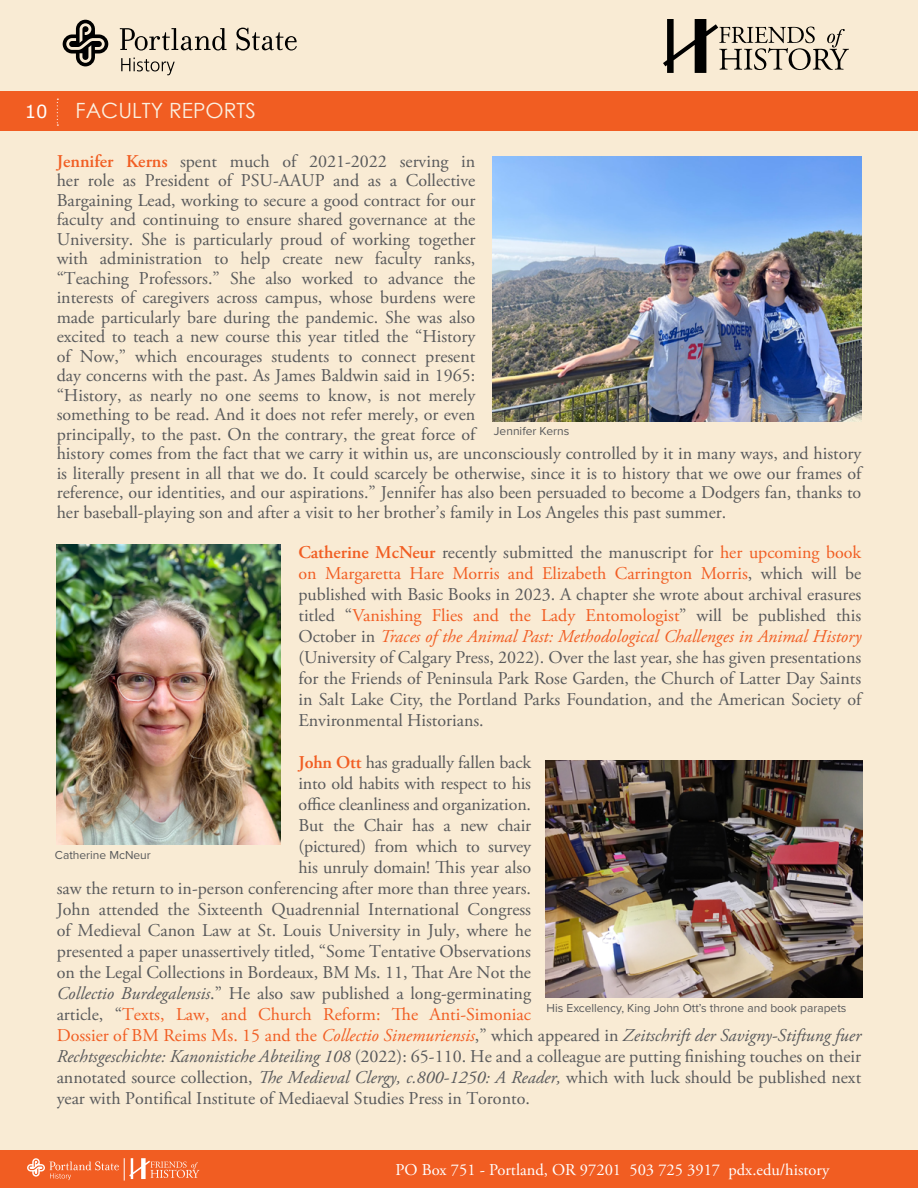
<style>
.page{position:relative;width:918px;height:1188px;background:#f9ebd4}
.page>*{position:absolute;margin:0;border:0;box-sizing:border-box;transform-origin:0 0}
.t1{font:21px "Century Gothic";color:#fbf0e0}
.t2{font:18px/19.5px "Adobe Garamond Pro";color:#58595b}
.t3{font:italic 18px "Adobe Garamond Pro";color:#58595b}
.t4{font:18px "Adobe Garamond Pro";color:#f15d22}
.t5{font:18px "Verdana";color:#fff}
.t6{font:16.5px "Adobe Garamond Pro";color:#fff}
.t7{font:12px "Proxima Nova";color:#58595b}
.s1{font-weight:600;color:#f15d22}
.s2{color:#f15d22}
.s3{font-style:italic;color:#f15d22}
.s4{font-style:italic}
.s5{color:#58595b}
.s6{font-style:normal;color:#f15d22}
.s7{font-style:normal}
</style>
<div class="page">
<div style="left:0;top:1150px;width:918px;height:38px;background:#f15d22"></div>
<svg style="left:27px;top:1158px;width:172px;height:23px"></svg>
<div style="left:0;top:92px;width:918px;height:39px;background:#f15d22"></div>
<svg style="left:57px;top:99px;width:1px;height:27px"></svg>
<svg style="left:663px;top:20px;width:186px;height:53px"></svg>
<svg style="left:121px;top:58px;width:54px;height:17px"></svg>
<svg style="left:236px;top:28px;width:61px;height:23px"></svg>
<svg style="left:120px;top:28px;width:107px;height:23px"></svg>
<svg style="left:63px;top:20px;width:45px;height:46px"></svg>
<img style="left:56px;top:544px;width:225px;height:300px">
<img style="left:493px;top:156px;width:368px;height:265px">
<img style="left:546px;top:761px;width:317px;height:237px">
<p class="t5" style="left:25px;top:99px;width:24px">10</p>
<p class="t1" style="left:76px;top:96px;width:182px">FACULTY REPORTS</p>
<p class="t2" style="left:57px;top:152px;width:806px"><span class="s1">Jennifer Kerns</span> spent much of 2021-2022 serving in<br>her role as President of PSU-AAUP and as a Collective<br>Bargaining Lead, working to secure a good contract for our<br>faculty and continuing to ensure shared governance at the<br>University. She is particularly proud of working together<br>with administration to help create new faculty ranks,<br>“Teaching Professors.” She also worked to advance the<br>interests of caregivers across campus, whose burdens were<br>made particularly bare during the pandemic. She was also<br>excited to teach a new course this year titled the “History<br>of Now,” which encourages students to connect present<br>day concerns with the past. As James Baldwin said in 1965:<br>“History, as nearly no one seems to know, is not merely<br>something to be read. And it does not refer merely, or even<br>principally, to the past. On the contrary, the great force of<br>history comes from the fact that we carry it within us, are unconsciously controlled by it in many ways, and history is literally present in all that we do. It could scarcely be otherwise, since it is to history that we owe our frames of reference, our identities, and our aspirations.” Jennifer has also been persuaded to become a Dodgers fan, thanks to her baseball-playing son and after a visit to her brother’s family in Los Angeles this past summer.</p>
<p class="t2" style="left:298px;top:543px;width:564px;line-height:21px;text-align:justify"><span class="s1">Catherine McNeur</span> recently submitted the manuscript for <span class="s2">her upcoming book on Margaretta Hare Morris and Elizabeth Carrington Morris</span>, which will be published with Basic Books in 2023. A chapter she wrote about archival erasures titled “<span class="s2">Vanishing Flies and the Lady Entomologist</span>” will be published this October in <span class="s3">Traces of the Animal Past: Methodological Challenges in Animal History </span>(University of Calgary Press, 2022). Over the last year, she has given presentations for the Friends of Peninsula Park Rose Garden, the Church of Latter Day Saints in Salt Lake City, the Portland Parks Foundation, and the American Society of Environmental Historians.</p>
<p class="t2" style="left:298px;top:753px;width:234px"><span class="s1">John Ott</span> has gradually fallen back</p>
<p class="t2" style="left:298px;top:774px;width:234px">into old habits with respect to his</p>
<p class="t2" style="left:298px;top:795px;width:234px">office cleanliness and organization.</p>
<p class="t2" style="left:298px;top:816px;width:234px">But the Chair has a new chair</p>
<p class="t2" style="left:298px;top:837px;width:234px">(pictured) from which to survey</p>
<p class="t2" style="left:298px;top:858px;width:234px">his unruly domain! This year also</p>
<p class="t2" style="left:57px;top:879px;width:476px">saw the return to in-person conferencing after more than three years.</p>
<p class="t2" style="left:57px;top:900px;width:476px">John attended the Sixteenth Quadrennial International Congress</p>
<p class="t2" style="left:57px;top:921px;width:476px">of Medieval Canon Law at St. Louis University in July, where he</p>
<p class="t2" style="left:57px;top:943px;width:476px">presented a paper unassertively titled, “Some Tentative Observations</p>
<p class="t2" style="left:57px;top:964px;width:476px">on the Legal Collections in Bordeaux, BM Ms. 11, That Are Not the</p>
<p class="t2" style="left:57px;top:985px;width:476px"><span class="s4">Collectio Burdegalensis</span>.” He also saw published a long-germinating</p>
<p class="t4" style="left:57px;top:1004px;width:476px"><span class="s5">article, “</span>Texts, Law, and Church Reform: The Anti-Simoniac</p>
<p class="t3" style="left:57px;top:1025px;width:806px"><span class="s6">Dossier of BM Reims Ms. 15 and the</span> <span class="s2">Collectio Sinemuriensis</span><span class="s7">,” which appeared in</span> Zeitschrift der Savigny-Stiftung fuer</p>
<p class="t2" style="left:57px;top:1048px;width:806px"><span class="s4">Rechtsgeschichte: Kanonistiche Abteiling 108</span> (2022): 65-110. He and a colleague are putting finishing touches on their</p>
<p class="t2" style="left:57px;top:1069px;width:806px">annotated source collection, <span class="s4">The Medieval Clergy, c.800-1250: A Reader,</span> which with luck should be published next</p>
<p class="t2" style="left:57px;top:1090px;width:475px">year with Pontifical Institute of Mediaeval Studies Press in Toronto.</p>
<p class="t7" style="left:494px;top:422px;width:77px">Jennifer Kerns</p>
<p class="t7" style="left:55px;top:846px;width:97px">Catherine McNeur</p>
<p class="t7" style="left:547px;top:999px;width:301px">His Excellency, King John Ott’s throne and book parapets</p>
<p class="t6" style="left:395px;top:1160px;width:435px">PO Box 751 - Portland, OR 97201 503 725 3917 pdx.edu/history</p>
</div>
